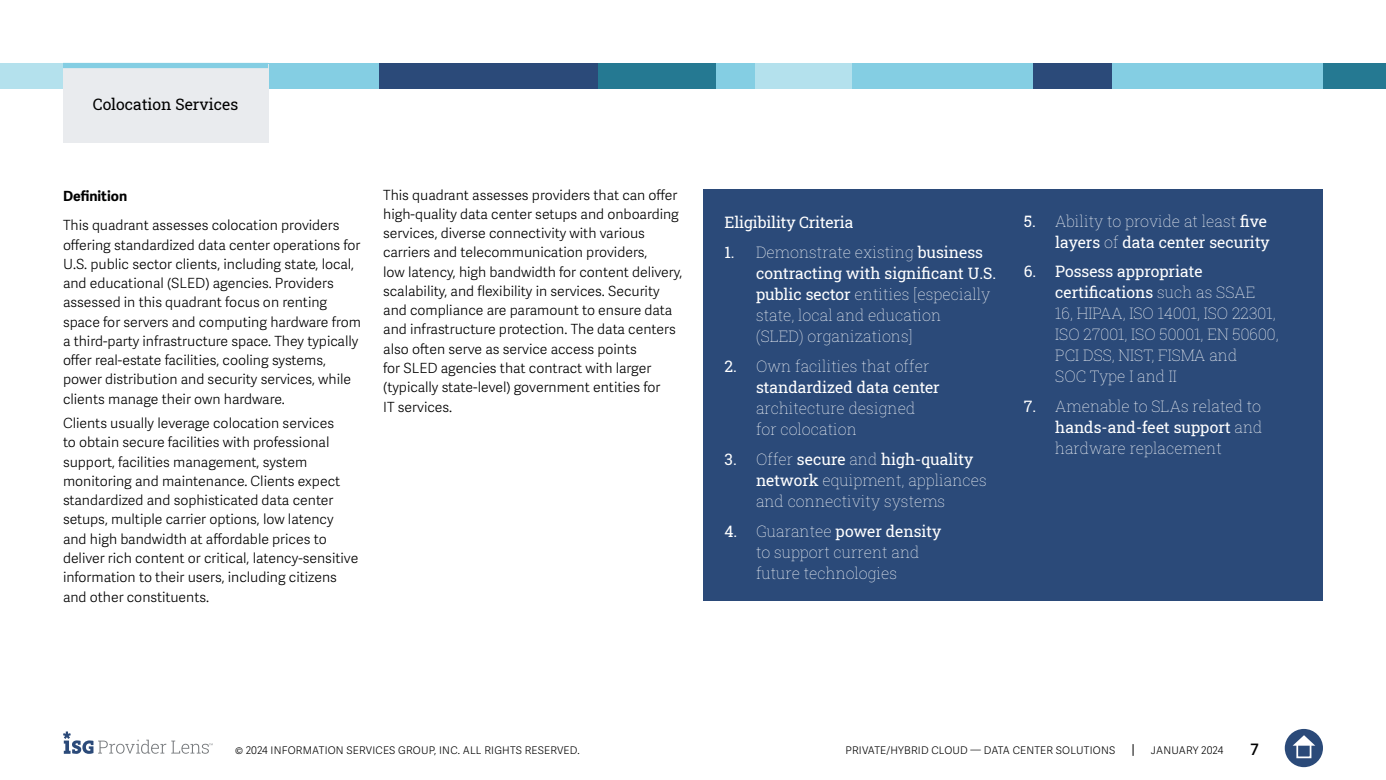
<style>
.page{position:relative;width:1386px;height:780px;background:#fff}
.page>*{position:absolute;margin:0;border:0;box-sizing:border-box;transform-origin:0 0}
.t1{font:15.75px/21px "Roboto Slab ISG P Thin";color:#fff}
.t2{font:15.75px/21px "Roboto Slab ISG P Regular";color:#fff}
.t3{font:15.75px "Roboto Slab ISG P Regular";color:#000}
.t4{font:600 15.75px "Adelle Sans";color:#000}
.t5{font:300 14px/19.2px "Adelle Sans";color:#000101}
.t6{font:700 14px "Adelle Sans";color:#000}
.t7{font:300 10.5px "Adelle Sans";letter-spacing:.02em;color:#000}
.s1{font-family:"Roboto Slab ISG P Regular"}
.s2{font-family:"Roboto Slab ISG P Thin"}
</style>
<div class="page">
<svg style="left:1133px;top:744px;width:1px;height:12px"></svg>
<div style="left:1285px;top:729px;width:38px;height:38px;background:#2b4a79;border-radius:50%"></div>
<svg style="left:1293px;top:735px;width:22px;height:10px"></svg>
<div style="left:1296px;top:743px;width:15px;height:15px;border:2px solid #fff"></div>
<svg style="left:63px;top:731px;width:150px;height:23px"></svg>
<div style="left:1047px;top:63px;width:276px;height:26px;background:#84cee3"></div>
<div style="left:0;top:63px;width:158px;height:26px;background:#b4e1ed"></div>
<div style="left:158px;top:63px;width:233px;height:26px;background:#84cee3"></div>
<div style="left:850px;top:63px;width:184px;height:26px;background:#84cee3"></div>
<div style="left:1323px;top:63px;width:63px;height:26px;background:#257992"></div>
<div style="left:1033px;top:63px;width:79px;height:26px;background:#2b4a79"></div>
<div style="left:754px;top:63px;width:98px;height:26px;background:#b4e1ed"></div>
<div style="left:598px;top:63px;width:157px;height:26px;background:#84cee3"></div>
<div style="left:598px;top:63px;width:118px;height:26px;background:#257992"></div>
<div style="left:379px;top:63px;width:219px;height:26px;background:#2b4a79"></div>
<div style="left:63px;top:64px;width:205px;height:78px;background:#e9ebee"></div>
<div style="left:63px;top:63px;width:205px;height:5px;background:#84cee3"></div>
<div style="left:704px;top:189px;width:619px;height:411px;background:#2b4a79"></div>
<p class="t3" style="left:93px;top:93px;width:147px">Colocation Services</p>
<p class="t6" style="left:63px;top:187px;width:66px">Definition</p>
<p class="t5" style="left:63px;top:216px;width:300px">This quadrant assesses colocation providers offering standardized data center operations for U.S. public sector clients, including state, local, and educational (SLED) agencies. Providers assessed in this quadrant focus on renting space for servers and computing hardware from a third-party infrastructure space. They typically offer real-estate facilities, cooling systems, power distribution and security services, while clients manage their own hardware.</p>
<p class="t5" style="left:63px;top:414px;width:297px">Clients usually leverage colocation services<br>to obtain secure facilities with professional support, facilities management, system monitoring and maintenance. Clients expect standardized and sophisticated data center setups, multiple carrier options, low latency and high bandwidth at affordable prices to deliver rich content or critical, latency-sensitive information to their users, including citizens and other constituents.</p>
<p class="t5" style="left:383px;top:185px;width:301px">This quadrant assesses providers that can offer high-quality data center setups and onboarding services, diverse connectivity with various carriers and telecommunication providers,<br>low latency, high bandwidth for content delivery, scalability, and flexibility in services. Security and compliance are paramount to ensure data and infrastructure protection. The data centers also often serve as service access points<br>for SLED agencies that contract with larger (typically state-level) government entities for<br>IT services.</p>
<p class="t2" style="left:724px;top:212px;width:130px">Eligibility Criteria</p>
<p class="t1" style="left:724px;top:241px;width:260px"><span class="s1">1.</span> Demonstrate existing <span class="s1">business</span></p>
<p class="t2" style="left:756px;top:262px;width:242px">contracting with significant U.S.</p>
<p class="t1" style="left:756px;top:283px;width:236px"><span class="s1">public sector</span> entities [especially state, local and education (SLED) organizations]</p>
<p class="t1" style="left:724px;top:355px;width:206px"><span class="s1">2.</span> Own facilities that offer</p>
<p class="t2" style="left:756px;top:376px;width:185px">standardized data center</p>
<p class="t1" style="left:756px;top:397px;width:161px">architecture designed for colocation</p>
<p class="t2" style="left:724px;top:448px;width:250px">3. <span class="s2">Offer</span> secure <span class="s2">and</span> high-quality</p>
<p class="t1" style="left:756px;top:469px;width:232px"><span class="s1">network</span> equipment, appliances and connectivity systems</p>
<p class="t2" style="left:724px;top:520px;width:218px">4. <span class="s2">Guarantee</span> power density</p>
<p class="t1" style="left:756px;top:541px;width:165px">to support current and future technologies</p>
<p class="t1" style="left:1024px;top:210px;width:245px"><span class="s1">5.</span> Ability to provide at least <span class="s1">five</span></p>
<p class="t2" style="left:1055px;top:231px;width:216px">layers <span class="s2">of</span> data center security</p>
<p class="t2" style="left:1055px;top:261px;width:202px;text-indent:-32px">6. Possess appropriate certifications <span class="s2">such as SSAE</span></p>
<p class="t1" style="left:1055px;top:303px;width:225px">16, HIPAA, ISO 14001, ISO 22301,<br>ISO 27001, ISO 50001, EN 50600,<br>PCI DSS, NIST, FISMA and<br>SOC Type I and II</p>
<p class="t1" style="left:1024px;top:395px;width:239px"><span class="s1">7.</span> Amenable to SLAs related to</p>
<p class="t2" style="left:1055px;top:416px;width:209px">hands-and-feet support <span class="s2">and</span></p>
<p class="t1" style="left:1055px;top:437px;width:168px">hardware replacement</p>
<p class="t7" style="left:235px;top:744px;width:346px">© 2024 INFORMATION SERVICES GROUP, INC. ALL RIGHTS RESERVED.</p>
<p class="t7" style="left:845px;top:744px;width:271px">PRIVATE/HYBRID CLOUD — DATA CENTER SOLUTIONS</p>
<p class="t7" style="left:1151px;top:744px;width:74px">JANUARY 2024</p>
<p class="t4" style="left:1251px;top:740px;width:10px">7</p>
</div>
